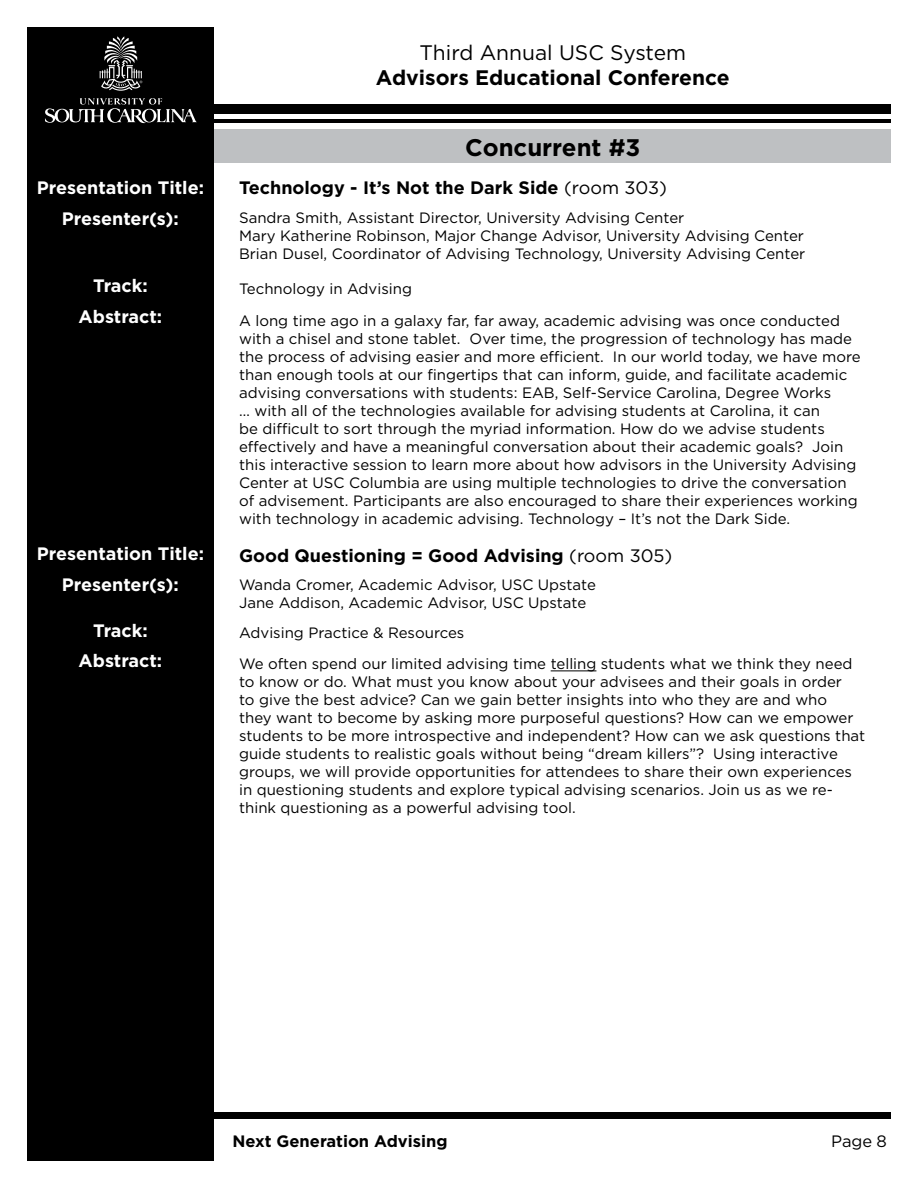
<style>
.page{position:relative;width:918px;height:1188px;background:#fff}
.page>*{position:absolute;margin:0;border:0;box-sizing:border-box;transform-origin:0 0}
.t1{font:700 24px "Gotham";color:#000}
.t2{font:700 21px "Gotham";color:#000}
.t3{font:21px "Gotham";color:#000}
.t4{font:700 18px "Gotham";color:#fff}
.t5{font:700 18px "Gotham";color:#000}
.t6{font:700 16.5px "Gotham";color:#000}
.t7{font:16.5px "Gotham";color:#000}
.t8{font:15px/18px "Gotham";color:#000}
.s1{font-weight:400}
</style>
<div class="page">
<div style="left:214px;top:129px;width:677px;height:33px;background:#bec0c2"></div>
<div style="left:27px;top:104px;width:864px;height:9px;background:#000"></div>
<div style="left:27px;top:1113px;width:864px;height:6px;background:#000"></div>
<div style="left:27px;top:27px;width:187px;height:1134px;background:#000"></div>
<hr style="left:27px;top:119px;width:864px;height:4px;background:#000">
<hr style="left:551px;top:671px;width:45px;height:1px;background:#000">
<svg style="left:45px;top:98px;width:152px;height:25px"></svg>
<svg style="left:100px;top:36px;width:42px;height:55px"></svg>
<h2 class="t3" style="left:420px;top:39px;width:268px">Third Annual USC System</h2>
<h2 class="t2" style="left:376px;top:63px;width:355px">Advisors Educational Conference</h2>
<h1 class="t1" style="left:465px;top:132px;width:177px">Concurrent #3</h1>
<p class="t4" style="left:37px;top:175px;width:169px">Presentation Title:</p>
<p class="t5" style="left:239px;top:175px;width:430px">Technology - It’s Not the Dark Side <span class="s1">(room 303)</span></p>
<p class="t4" style="left:62px;top:207px;width:119px">Presenter(s):</p>
<p class="t8" style="left:239px;top:208px;width:568px">Sandra Smith, Assistant Director, University Advising Center<br>Mary Katherine Robinson, Major Change Advisor, University Advising Center<br>Brian Dusel, Coordinator of Advising Technology, University Advising Center</p>
<p class="t4" style="left:93px;top:274px;width:56px">Track:</p>
<p class="t8" style="left:239px;top:280px;width:174px">Technology in Advising</p>
<p class="t4" style="left:79px;top:305px;width:85px">Abstract:</p>
<p class="t8" style="left:239px;top:311px;width:623px">A long time ago in a galaxy far, far away, academic advising was once conducted with a chisel and stone tablet. Over time, the progression of technology has made the process of advising easier and more efficient. In our world today, we have more than enough tools at our fingertips that can inform, guide, and facilitate academic advising conversations with students: EAB, Self-Service Carolina, Degree Works<br>… with all of the technologies available for advising students at Carolina, it can<br>be difficult to sort through the myriad information. How do we advise students effectively and have a meaningful conversation about their academic goals? Join this interactive session to learn more about how advisors in the University Advising Center at USC Columbia are using multiple technologies to drive the conversation of advisement. Participants are also encouraged to share their experiences working with technology in academic advising. Technology – It’s not the Dark Side.</p>
<p class="t4" style="left:37px;top:542px;width:169px">Presentation Title:</p>
<p class="t5" style="left:239px;top:544px;width:435px">Good Questioning = Good Advising <span class="s1">(room 305)</span></p>
<p class="t4" style="left:62px;top:573px;width:119px">Presenter(s):</p>
<p class="t8" style="left:239px;top:576px;width:358px">Wanda Cromer, Academic Advisor, USC Upstate<br>Jane Addison, Academic Advisor, USC Upstate</p>
<p class="t4" style="left:93px;top:619px;width:56px">Track:</p>
<p class="t8" style="left:239px;top:623px;width:227px">Advising Practice &amp; Resources</p>
<p class="t4" style="left:79px;top:649px;width:85px">Abstract:</p>
<p class="t8" style="left:239px;top:655px;width:628px">We often spend our limited advising time telling students what we think they need to know or do. What must you know about your advisees and their goals in order<br>to give the best advice? Can we gain better insights into who they are and who<br>they want to become by asking more purposeful questions? How can we empower students to be more introspective and independent? How can we ask questions that guide students to realistic goals without being “dream killers”? Using interactive groups, we will provide opportunities for attendees to share their own experiences in questioning students and explore typical advising scenarios. Join us as we re&shy;think questioning as a powerful advising tool.</p>
<p class="t6" style="left:232px;top:1130px;width:217px">Next Generation Advising</p>
<p class="t7" style="left:831px;top:1131px;width:57px">Page 8</p>
</div>
